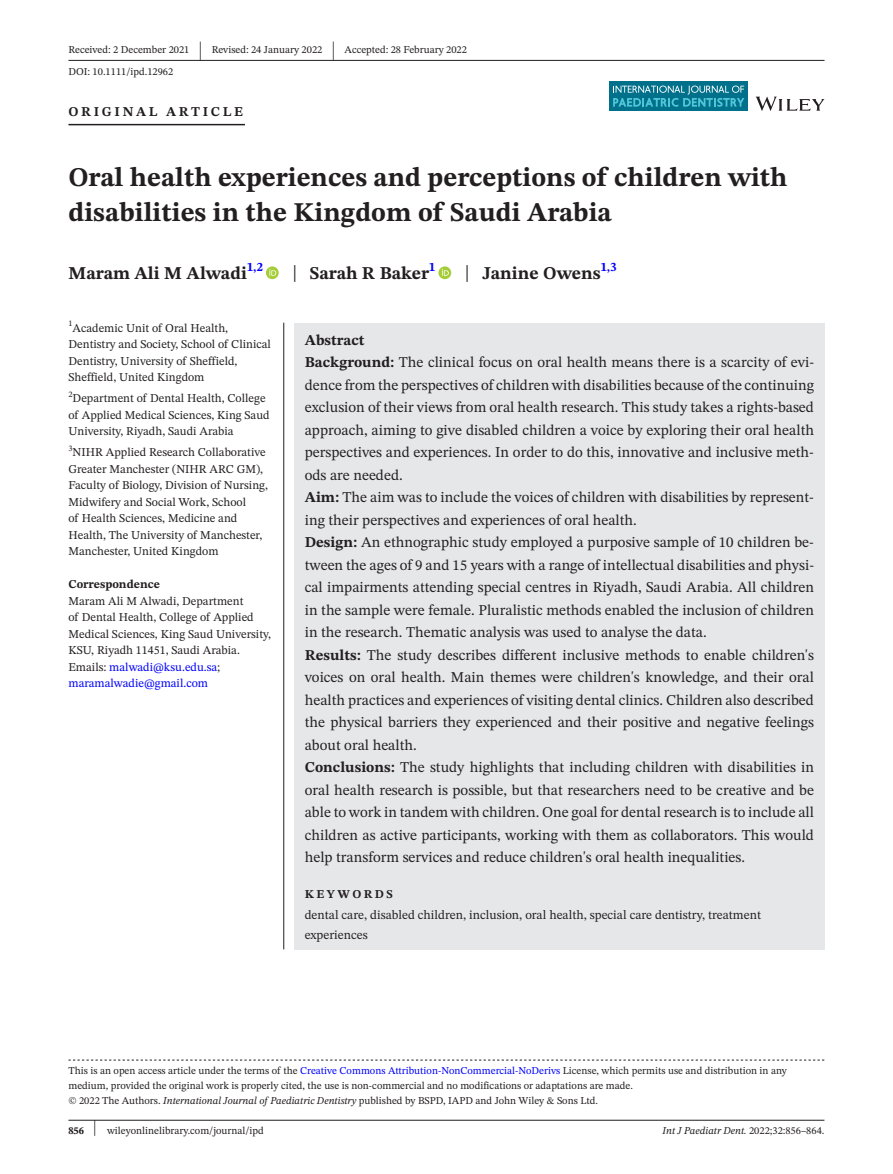
<style>
.page{position:relative;width:893px;height:1174px;background:#fff}
.page>*{position:absolute;margin:0;border:0;box-sizing:border-box;transform-origin:0 0}
.t1{font:700 27px/34.5px "STIX Two Text";color:#231f20}
.t2{font:25.65px "STIX Two Text";color:#231f20;scale:.49 1}
.t3{font:700 18px "STIX Two Text";color:#231f20}
.t4{font:15px/22.5px "STIX Two Text";color:#231f20}
.t5{font:700 13.5px "STIX Two Text";letter-spacing:.2em;color:#231f20}
.t6{font:12.75px/19.5px "STIX Two Text";color:#231f20}
.t7{font:12px/16.5px "STIX Two Text";color:#231f20}
.t8{font:700 12px "STIX Two Text";color:#231f20}
.t9{font:700 12px "STIX Two Text";letter-spacing:.2em;color:#231f20}
.t10{font:10.5px/15px "STIX Two Text";color:#231f20}
.t11{font:italic 10.5px "STIX Two Text";color:#231f20}
.s1{font-weight:400;font-size:23.4px}
.s2{color:#00f}
.s3{font-weight:700}
.s4{font-style:italic}
.s5{font-size:22.2px}
.s6{font-style:normal}
</style>
<div class="page">
<hr style="left:68px;top:1119px;width:756px;height:1px;background:#231f20">
<svg style="left:756px;top:97px;width:68px;height:14px"></svg>
<div style="left:609px;top:81px;width:139px;height:30px;background:#01708a"></div>
<svg style="left:613px;top:86px;width:131px;height:21px"></svg>
<hr style="left:68px;top:60px;width:756px;height:1px;background:#231f20">
<hr style="left:68px;top:124px;width:177px;height:1px;background:#231f20">
<svg style="left:266px;top:266px;width:13px;height:13px"></svg>
<svg style="left:269px;top:269px;width:7px;height:7px"></svg>
<svg style="left:438px;top:266px;width:13px;height:13px"></svg>
<svg style="left:442px;top:269px;width:7px;height:7px"></svg>
<svg style="left:68px;top:1059px;width:756px;height:1px"></svg>
<div style="left:294px;top:323px;width:530px;height:626px;background:#e6e7e9"></div>
<hr style="left:283px;top:323px;width:1px;height:626px;background:#231f20">
<p class="t10" style="left:68px;top:42px;width:123px">Received: 2 December 2021</p>
<h2 class="t2" style="left:199px;top:32px;width:8px">|</h2>
<p class="t10" style="left:212px;top:42px;width:112px">Revised: 24 January 2022</p>
<h2 class="t2" style="left:332px;top:32px;width:8px">|</h2>
<p class="t10" style="left:345px;top:42px;width:124px">Accepted: 28 February 2022</p>
<p class="t10" style="left:68px;top:64px;width:106px">DOI: 10.1111/ipd.12962</p>
<p class="t5" style="left:68px;top:101px;width:176px">ORIGINAL ARTICLE</p>
<h1 class="t1" style="left:68px;top:161px;width:720px">Oral health experiences and perceptions of children with disabilities in the Kingdom of Saudi Arabia</h1>
<p class="t3" style="left:68px;top:260px;width:196px">Maram Ali M Alwadi<sup>1,2</sup></p>
<p class="t3" style="left:292px;top:260px;width:145px"><span class="s1">|</span> Sarah R Baker<sup>1</sup></p>
<p class="t3" style="left:465px;top:260px;width:153px"><span class="s1">|</span> Janine Owens<sup>1,3</sup></p>
<p class="t7" style="left:68px;top:319px;width:204px"><sup>1</sup>Academic Unit of Oral Health, Dentistry and Society, School of Clinical Dentistry, University of Sheffield, Sheffield, United Kingdom</p>
<p class="t7" style="left:68px;top:390px;width:203px"><sup>2</sup>Department of Dental Health, College of Applied Medical Sciences, King Saud<br>University, Riyadh, Saudi Arabia</p>
<p class="t7" style="left:68px;top:444px;width:201px"><sup>3</sup>NIHR Applied Research Collaborative Greater Manchester (NIHR ARC GM), Faculty of Biology, Division of Nursing, Midwifery and Social Work, School<br>of Health Sciences, Medicine and Health, The University of Manchester, Manchester, United Kingdom</p>
<p class="t8" style="left:68px;top:576px;width:93px">Correspondence</p>
<p class="t7" style="left:68px;top:592px;width:204px">Maram Ali M Alwadi, Department<br>of Dental Health, College of Applied Medical Sciences, King Saud University, KSU, Riyadh 11451, Saudi Arabia.<br>Emails: <span class="s2">malwadi@ksu.edu.sa</span>; <span class="s2">maramalwadie@gmail.com</span></p>
<p class="t4" style="left:305px;top:328px;width:511px"><span class="s3">Abstract<br>Background:</span> The clinical focus on oral health means there is a scarcity of evi&shy;dence from the perspectives of children with disabilities because of the continuing exclusion of their views from oral health research. This study takes a rights-based approach, aiming to give disabled children a voice by exploring their oral health perspectives and experiences. In order to do this, innovative and inclusive meth&shy;ods are needed.<br><span class="s3">Aim:</span> The aim was to include the voices of children with disabilities by represent&shy;ing their perspectives and experiences of oral health.<br><span class="s3">Design:</span> An ethnographic study employed a purposive sample of 10 children be&shy;tween the ages of 9 and 15 years with a range of intellectual disabilities and physi&shy;cal impairments attending special centres in Riyadh, Saudi Arabia. All children in the sample were female. Pluralistic methods enabled the inclusion of children in the research. Thematic analysis was used to analyse the data.<br><span class="s3">Results:</span> The study describes different inclusive methods to enable children's voices on oral health. Main themes were children's knowledge, and their oral health practices and experiences of visiting dental clinics. Children also described the physical barriers they experienced and their positive and negative feelings about oral health.<br><span class="s3">Conclusions:</span> The study highlights that including children with disabilities in oral health research is possible, but that researchers need to be creative and be able to work in tandem with children. One goal for dental research is to include all children as active participants, working with them as collaborators. This would help transform services and reduce children's oral health inequalities.</p>
<p class="t9" style="left:305px;top:885px;width:90px">KEYWORDS</p>
<p class="t6" style="left:305px;top:905px;width:458px">dental care, disabled children, inclusion, oral health, special care dentistry, treatment experiences</p>
<p class="t10" style="left:68px;top:1063px;width:720px">This is an open access article under the terms of the <span class="s2">Creative Commons Attribution-NonCommercial-NoDerivs</span> License, which permits use and distribution in any medium, provided the original work is properly cited, the use is non-commercial and no modifications or adaptations are made.<br>© 2022 The Authors. <span class="s4">International Journal of Paediatric Dentistry</span> published by BSPD, IAPD and John Wiley &amp; Sons Ltd.</p>
<p class="t10" style="left:68px;top:1123px;width:197px"><span class="s3">856</span> <span class="s5">|</span> wileyonlinelibrary.com/journal/ipd</p>
<p class="t11" style="left:663px;top:1123px;width:163px">Int J Paediatr Dent. <span class="s6">2022;32:856–864.</span></p>
</div>
